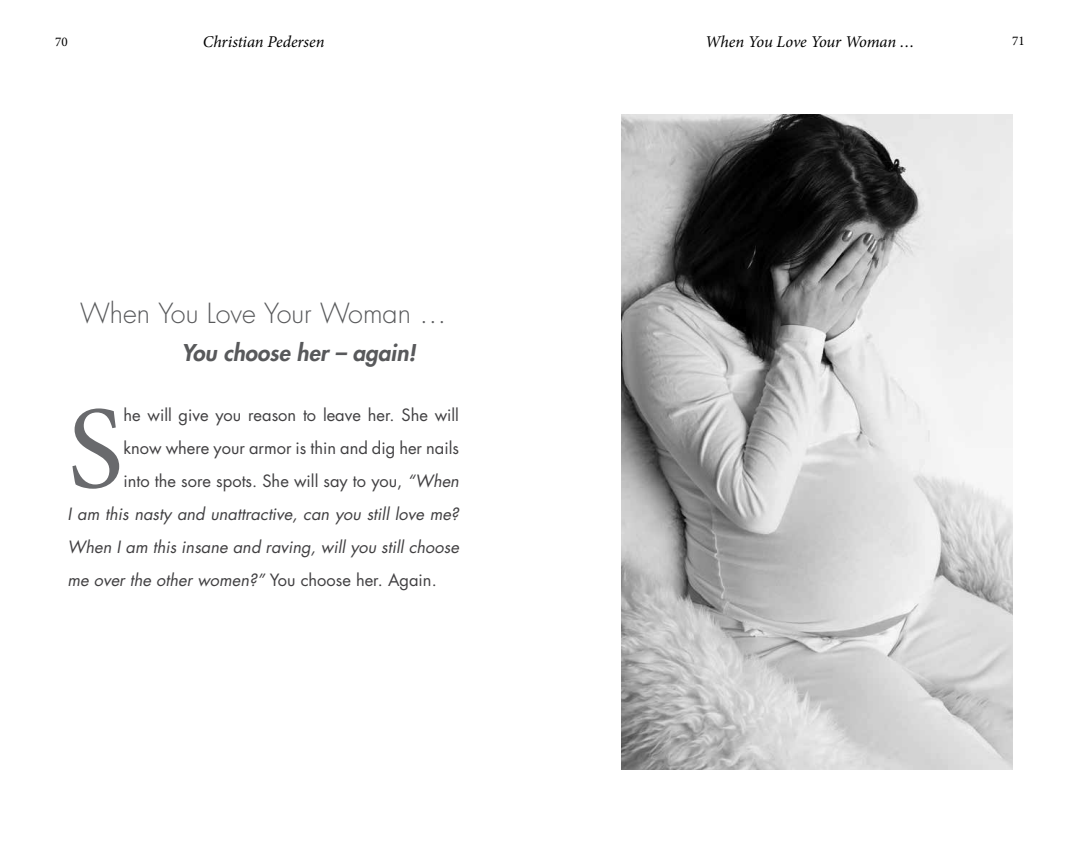
<style>
.page{position:relative;width:1080px;height:864px;background:#fff}
.page>*{position:absolute;margin:0;border:0;box-sizing:border-box;transform-origin:0 0}
.t1{font:118.05px "Minion Pro";color:#696a6d}
.t2{font:300 27px "Futura";color:#58595b}
.t3{font:italic 800 22.5px "Futura";color:#58595b}
.t4{font:italic 16.5px "Futura";color:#414042}
.t5{font:16.5px "Futura";color:#414042}
.t6{font:italic 16.5px "Minion Pro";letter-spacing:-.01em;color:#000}
.t7{font:13.35px "Minion Pro";color:#000}
.s1{font-style:italic}
.s2{font-style:normal}
</style>
<div class="page">
<img style="left:621px;top:115px;width:391px;height:655px">
<p class="t7" style="left:55px;top:33px;width:14px">70</p>
<p class="t6" style="left:203px;top:30px;width:123px">Christian Pedersen</p>
<p class="t6" style="left:705px;top:30px;width:211px">When You Love Your Woman …</p>
<p class="t7" style="left:1012px;top:31px;width:14px">71</p>
<h2 class="t2" style="left:80px;top:296px;width:368px">When You Love Your Woman …</h2>
<h3 class="t3" style="left:182px;top:338px;width:236px">You choose her – again!</h3>
<h1 class="t1" style="left:68px;top:370px;width:57px">S</h1>
<p class="t5" style="left:123px;top:404px;width:337px">he will give you reason to leave her. She will</p>
<p class="t5" style="left:123px;top:437px;width:337px">know where your armor is thin and dig her nails</p>
<p class="t5" style="left:123px;top:470px;width:337px">into the sore spots. She will say to you, <span class="s1">“When</span></p>
<p class="t4" style="left:67px;top:503px;width:393px">I am this nasty and unattractive, can you still love me?</p>
<p class="t4" style="left:67px;top:536px;width:393px">When I am this insane and raving, will you still choose</p>
<p class="t4" style="left:67px;top:569px;width:371px">me over the other women?” <span class="s2">You choose her. Again.</span></p>
</div>
